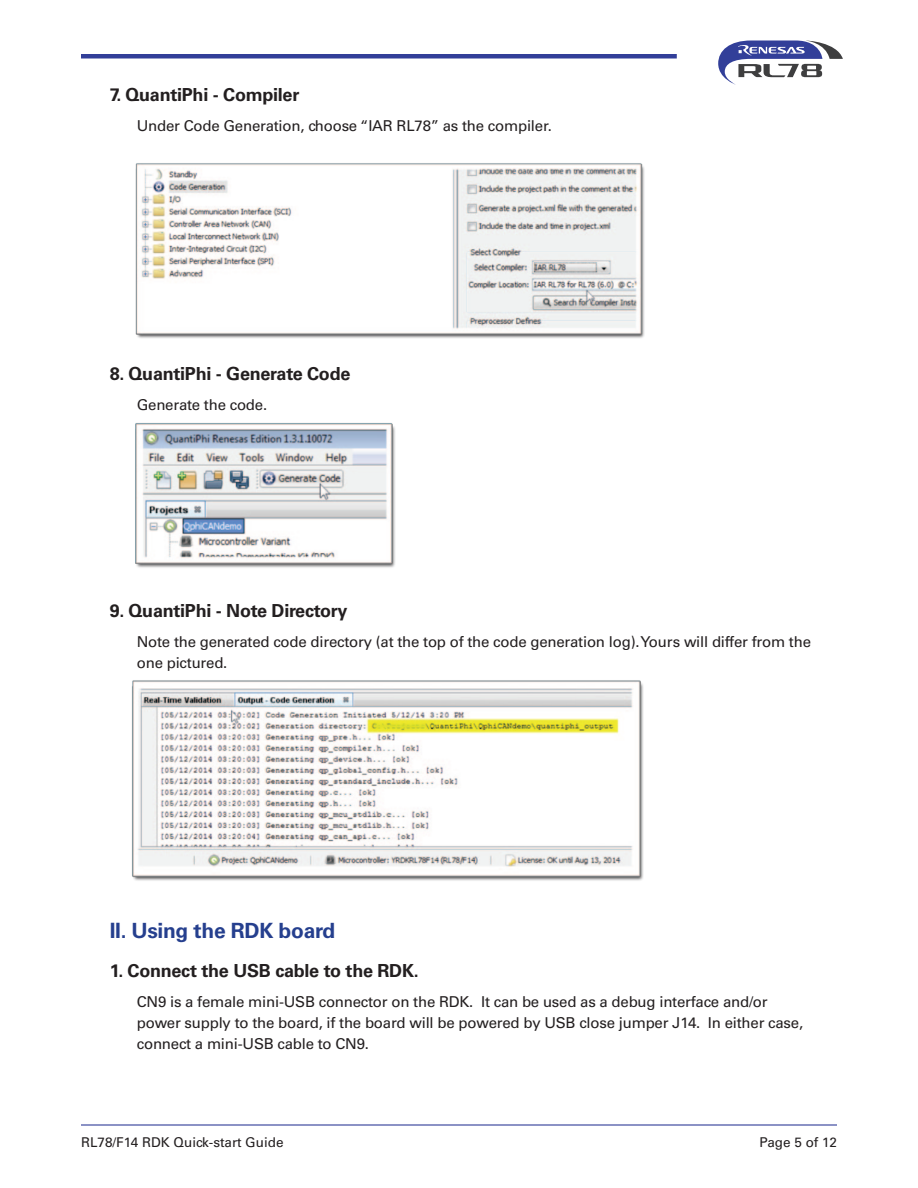
<style>
.page{position:relative;width:918px;height:1188px;background:#fff}
.page>*{position:absolute;margin:0;border:0;box-sizing:border-box;transform-origin:0 0}
.HeadQuick_medium{font:700 21px "Univers LT Std";letter-spacing:-.015em;color:#253f8e}
.HeadQuick_Small{font:700 18px "Univers LT Std";letter-spacing:-.015em;color:#231f20}
.TextQuick_indented{font:15px/21px "Univers LT Std";letter-spacing:-.015em;color:#231f20}
.t1{font:13.5px "Univers LT Std";color:#231f20}
</style>
<div class="page">
<hr style="left:81px;top:54px;width:596px;height:4px;background:#323f99">
<hr style="left:81px;top:1124px;width:756px;height:2px;background:#323f99">
<svg style="left:718px;top:40px;width:125px;height:44px"></svg>
<img style="left:135px;top:163px;width:510px;height:175px">
<img style="left:132px;top:680px;width:512px;height:201px">
<img style="left:135px;top:423px;width:260px;height:145px">
<p class="HeadQuick_Small" style="left:110px;top:84px;width:191px">7. QuantiPhi - Compiler</p>
<p class="TextQuick_indented" style="left:137px;top:116px;width:417px">Under Code Generation, choose “IAR RL78” as the compiler.</p>
<p class="HeadQuick_Small" style="left:110px;top:363px;width:242px">8. QuantiPhi - Generate Code</p>
<p class="TextQuick_indented" style="left:137px;top:395px;width:132px">Generate the code.</p>
<p class="HeadQuick_Small" style="left:110px;top:600px;width:239px">9. QuantiPhi - Note Directory</p>
<p class="TextQuick_indented" style="left:137px;top:632px;width:676px">Note the generated code directory (at the top of the code generation log). Yours will differ from the one pictured.</p>
<p class="HeadQuick_medium" style="left:110px;top:919px;width:227px">II. Using the RDK board</p>
<p class="HeadQuick_Small" style="left:110px;top:960px;width:310px">1. Connect the USB cable to the RDK.</p>
<p class="TextQuick_indented" style="left:137px;top:992px;width:668px">CN9 is a female mini-USB connector on the RDK. It can be used as a debug interface and/or power supply to the board, if the board will be powered by USB close jumper J14. In either case, connect a mini-USB cable to CN9.</p>
<p class="t1" style="left:81px;top:1135px;width:204px">RL78/F14 RDK Quick-start Guide</p>
<p class="t1" style="left:760px;top:1135px;width:79px">Page 5 of 12</p>
</div>
